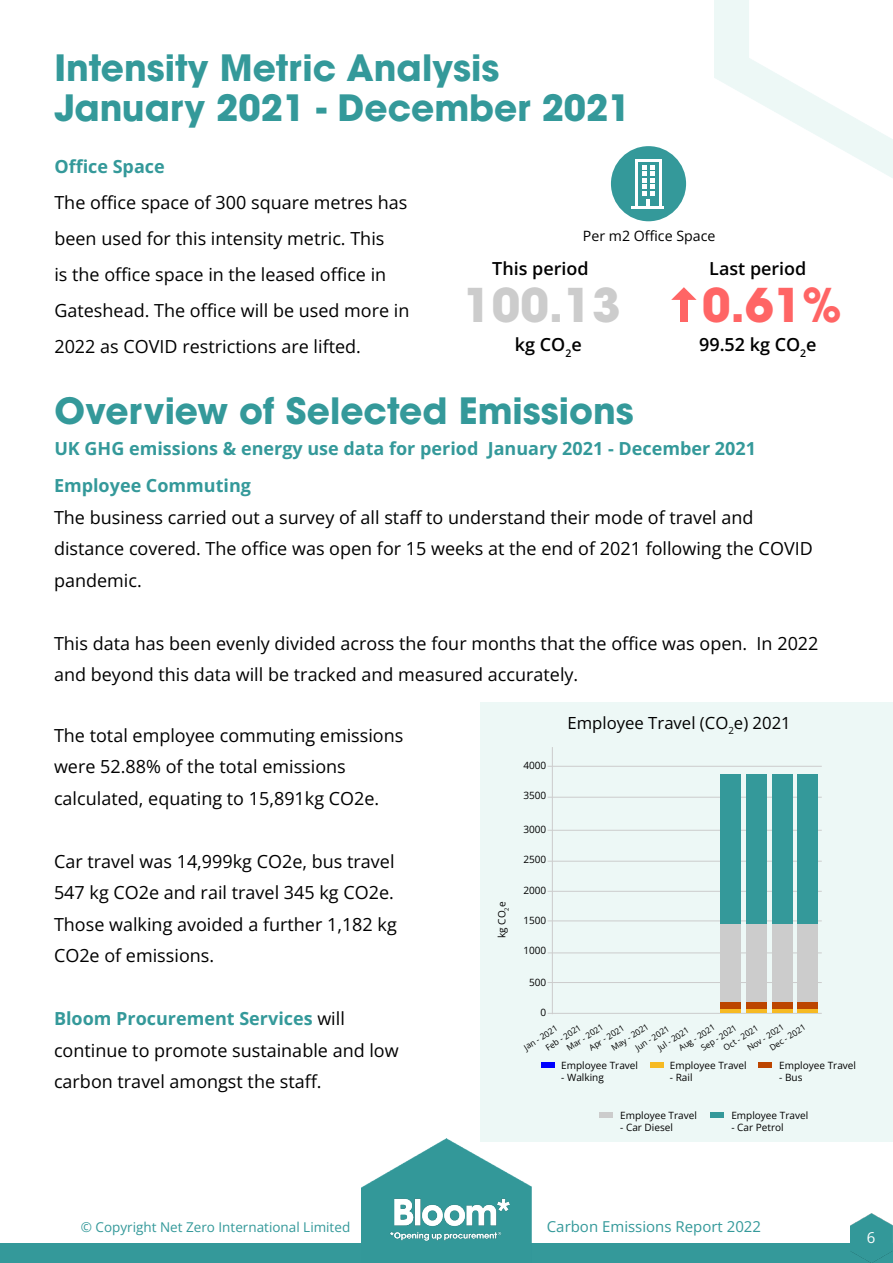
<style>
.page{position:relative;width:893px;height:1263px;background:#fff}
.page>*{position:absolute;margin:0;border:0;box-sizing:border-box;transform-origin:0 0}
.t1{font:700 46.2px "ITC Avant Garde Pro";color:#ccc}
.t2{font:700 46.2px "ITC Avant Garde Pro";color:#ff6565}
.t3{font:700 36px "ITC Avant Garde Pro";color:#34999a}
.t4{font:18px/31.5px "Open Sans";color:#000}
.t5{font:700 18px "Open Sans";color:#34999a}
.t6{font:600 18px "Open Sans";color:#000}
.t7{font:16.65px "Open Sans";color:#000}
.t8{font:15px "Open Sans";color:#34999a}
.t9{font:15px "Open Sans";color:#fff}
.t10{font:14.25px "Open Sans";color:#000}
.t11{font:13.5px "Open Sans";color:#34999a}
.t12{font:600 10.5px "Open Sans";color:#000}
.t13{font:10.05px "Open Sans";color:#000}
.t14{font:8.4px "Open Sans";color:#000}
.s1{font-weight:700;color:#34999a}
</style>
<div class="page">
<div style="left:480px;top:702px;width:413px;height:439px;background:#edf8f6"></div>
<div style="left:0;top:1243px;width:893px;height:20px;background:#34999a"></div>
<img style="left:361px;top:1138px;width:171px;height:105px">
<img style="left:388px;top:1194px;width:126px;height:49px">
<div style="left:680px;top:295px;width:8px;height:27px;background:#ff6565"></div>
<svg style="left:671px;top:287px;width:26px;height:13px"></svg>
<div style="left:611px;top:146px;width:75px;height:75px;background:#34999a;border-radius:50%"></div>
<hr style="left:632px;top:206px;width:32px;height:3px;background:#fff">
<hr style="left:635px;top:159px;width:26px;height:2px;background:#fff">
<hr style="left:635px;top:160px;width:3px;height:47px;background:#fff">
<hr style="left:659px;top:160px;width:2px;height:47px;background:#fff">
<svg style="left:642px;top:165px;width:13px;height:41px"></svg>
<hr style="left:548px;top:830px;width:274px;height:1px;background:#ccc">
<hr style="left:548px;top:766px;width:274px;height:1px;background:#ccc">
<hr style="left:548px;top:861px;width:274px;height:1px;background:#ccc">
<hr style="left:548px;top:797px;width:274px;height:1px;background:#ccc">
<hr style="left:548px;top:891px;width:274px;height:1px;background:#ccc">
<hr style="left:548px;top:920px;width:274px;height:1px;background:#ccc">
<hr style="left:548px;top:952px;width:274px;height:1px;background:#ccc">
<hr style="left:548px;top:982px;width:274px;height:1px;background:#ccc">
<div style="left:758px;top:1063px;width:14px;height:5px;background:#bc4500"></div>
<div style="left:599px;top:1112px;width:13px;height:6px;background:#ccc"></div>
<div style="left:710px;top:1112px;width:14px;height:6px;background:#34999a"></div>
<div style="left:650px;top:1063px;width:14px;height:5px;background:#f6ba23"></div>
<div style="left:541px;top:1063px;width:14px;height:5px;background:#00f"></div>
<hr style="left:548px;top:1013px;width:274px;height:1px;background:#ccc">
<hr style="left:552px;top:747px;width:1px;height:267px;background:#ccc">
<hr style="left:746px;top:1009px;width:21px;height:4px;background:#f6ba23">
<div style="left:746px;top:1001px;width:21px;height:8px;background:#bc4500"></div>
<div style="left:746px;top:922px;width:21px;height:80px;background:#ccc"></div>
<div style="left:746px;top:774px;width:21px;height:149px;background:#34999a"></div>
<hr style="left:720px;top:1009px;width:21px;height:4px;background:#f6ba23">
<div style="left:720px;top:1001px;width:21px;height:8px;background:#bc4500"></div>
<div style="left:720px;top:922px;width:21px;height:80px;background:#ccc"></div>
<div style="left:720px;top:774px;width:21px;height:149px;background:#34999a"></div>
<hr style="left:772px;top:1009px;width:20px;height:4px;background:#f6ba23">
<div style="left:772px;top:1001px;width:20px;height:8px;background:#bc4500"></div>
<div style="left:772px;top:922px;width:20px;height:80px;background:#ccc"></div>
<div style="left:772px;top:774px;width:20px;height:149px;background:#34999a"></div>
<hr style="left:798px;top:1009px;width:20px;height:4px;background:#f6ba23">
<div style="left:798px;top:1001px;width:20px;height:8px;background:#bc4500"></div>
<div style="left:798px;top:922px;width:20px;height:80px;background:#ccc"></div>
<div style="left:798px;top:774px;width:20px;height:149px;background:#34999a"></div>
<img style="left:850px;top:1213px;width:43px;height:50px">
<p class="t3" style="left:54px;top:43px;width:446px">Intensity Metric Analysis</p>
<p class="t3" style="left:54px;top:84px;width:578px">January 2021 - December 2021</p>
<p class="t5" style="left:54px;top:154px;width:112px">Office Space</p>
<p class="t4" style="left:54px;top:184px;width:357px;line-height:36px">The office space of 300 square metres has been used for this intensity metric. This<br>is the office space in the leased office in Gateshead. The office will be used more in 2022 as COVID restrictions are lifted.</p>
<p class="t10" style="left:583px;top:226px;width:134px">Per m2 Office Space</p>
<p class="t6" style="left:492px;top:256px;width:98px">This period</p>
<p class="t6" style="left:709px;top:256px;width:99px">Last period</p>
<p class="t1" style="left:463px;top:274px;width:159px">100.13</p>
<p class="t2" style="left:702px;top:274px;width:141px">0.61%</p>
<p class="t6" style="left:515px;top:332px;width:52px">kg CO</p>
<p class="t12" style="left:565px;top:345px;width:18px">2<sup>e</sup></p>
<p class="t6" style="left:699px;top:332px;width:119px">99.52 kg CO<sub>2</sub>e</p>
<p class="t3" style="left:54px;top:386px;width:581px">Overview of Selected Emissions</p>
<p class="t5" style="left:54px;top:436px;width:703px">UK GHG emissions &amp; energy use data for period January 2021 - December 2021</p>
<p class="t5" style="left:54px;top:473px;width:199px">Employee Commuting</p>
<p class="t4" style="left:54px;top:501px;width:760px">The business carried out a survey of all staff to understand their mode of travel and distance covered. The office was open for 15 weeks at the end of 2021 following the COVID pandemic.</p>
<p class="t4" style="left:54px;top:627px;width:766px">This data has been evenly divided across the four months that the office was open. In 2022 and beyond this data will be tracked and measured accurately.</p>
<p class="t4" style="left:54px;top:719px;width:351px">The total employee commuting emissions were 52.88% of the total emissions calculated, equating to 15,891kg CO2e.</p>
<p class="t4" style="left:54px;top:845px;width:344px">Car travel was 14,999kg CO2e, bus travel 547 kg CO2e and rail travel 345 kg CO2e.<br>Those walking avoided a further 1,182 kg CO2e of emissions.</p>
<p class="t4" style="left:54px;top:1002px;width:346px"><span class="s1">Bloom Procurement Services</span> will continue to promote sustainable and low carbon travel amongst the staff.</p>
<p class="t13" style="left:495px;top:938px;width:38px;rotate:-90deg">kg CO<sub>2</sub>e</p>
<p class="t13" style="left:523px;top:759px;width:24px">4000</p>
<p class="t13" style="left:523px;top:788px;width:24px">3500</p>
<p class="t13" style="left:523px;top:822px;width:24px">3000</p>
<p class="t13" style="left:523px;top:852px;width:24px">2500</p>
<p class="t13" style="left:523px;top:883px;width:24px">2000</p>
<p class="t13" style="left:523px;top:914px;width:24px">1500</p>
<p class="t13" style="left:523px;top:943px;width:24px">1000</p>
<p class="t13" style="left:529px;top:975px;width:19px">500</p>
<p class="t13" style="left:541px;top:1005px;width:7px">0</p>
<p class="t7" style="left:567px;top:711px;width:225px">Employee Travel (CO<sub>2</sub>e) 2021</p>
<p class="t14" style="left:609px;top:1044px;width:44px;rotate:-33deg">May - 2021</p>
<p class="t14" style="left:564px;top:1044px;width:43px;rotate:-33deg">Mar - 2021</p>
<p class="t14" style="left:745px;top:1044px;width:43px;rotate:-33deg">Nov - 2021</p>
<p class="t14" style="left:676px;top:1044px;width:43px;rotate:-33deg">Aug - 2021</p>
<p class="t14" style="left:767px;top:1044px;width:42px;rotate:-33deg">Dec - 2021</p>
<p class="t14" style="left:699px;top:1044px;width:42px;rotate:-33deg">Sep - 2021</p>
<p class="t14" style="left:543px;top:1044px;width:42px;rotate:-33deg">Feb - 2021</p>
<p class="t14" style="left:587px;top:1044px;width:41px;rotate:-33deg">Apr - 2021</p>
<p class="t14" style="left:721px;top:1044px;width:41px;rotate:-33deg">Oct - 2021</p>
<p class="t14" style="left:522px;top:1043px;width:40px;rotate:-33deg">Jan - 2021</p>
<p class="t14" style="left:633px;top:1044px;width:40px;rotate:-33deg">Jun - 2021</p>
<p class="t14" style="left:655px;top:1044px;width:37px;rotate:-33deg">Jul - 2021</p>
<p class="t13" style="left:561px;top:1059px;width:78px">Employee Travel</p>
<p class="t13" style="left:561px;top:1071px;width:44px">- Walking</p>
<p class="t13" style="left:670px;top:1059px;width:78px">Employee Travel</p>
<p class="t13" style="left:670px;top:1071px;width:24px">- Rail</p>
<p class="t13" style="left:779px;top:1059px;width:78px">Employee Travel</p>
<p class="t13" style="left:779px;top:1071px;width:25px">- Bus</p>
<p class="t13" style="left:620px;top:1108px;width:78px">Employee Travel</p>
<p class="t13" style="left:620px;top:1120px;width:54px">- Car Diesel</p>
<p class="t13" style="left:731px;top:1108px;width:78px">Employee Travel</p>
<p class="t13" style="left:731px;top:1120px;width:54px">- Car Petrol</p>
<p class="t11" style="left:81px;top:1218px;width:271px">© Copyright Net Zero International Limited</p>
<p class="t8" style="left:547px;top:1216px;width:216px">Carbon Emissions Report 2022</p>
<p class="t9" style="left:867px;top:1227px;width:10px">6</p>
</div>
